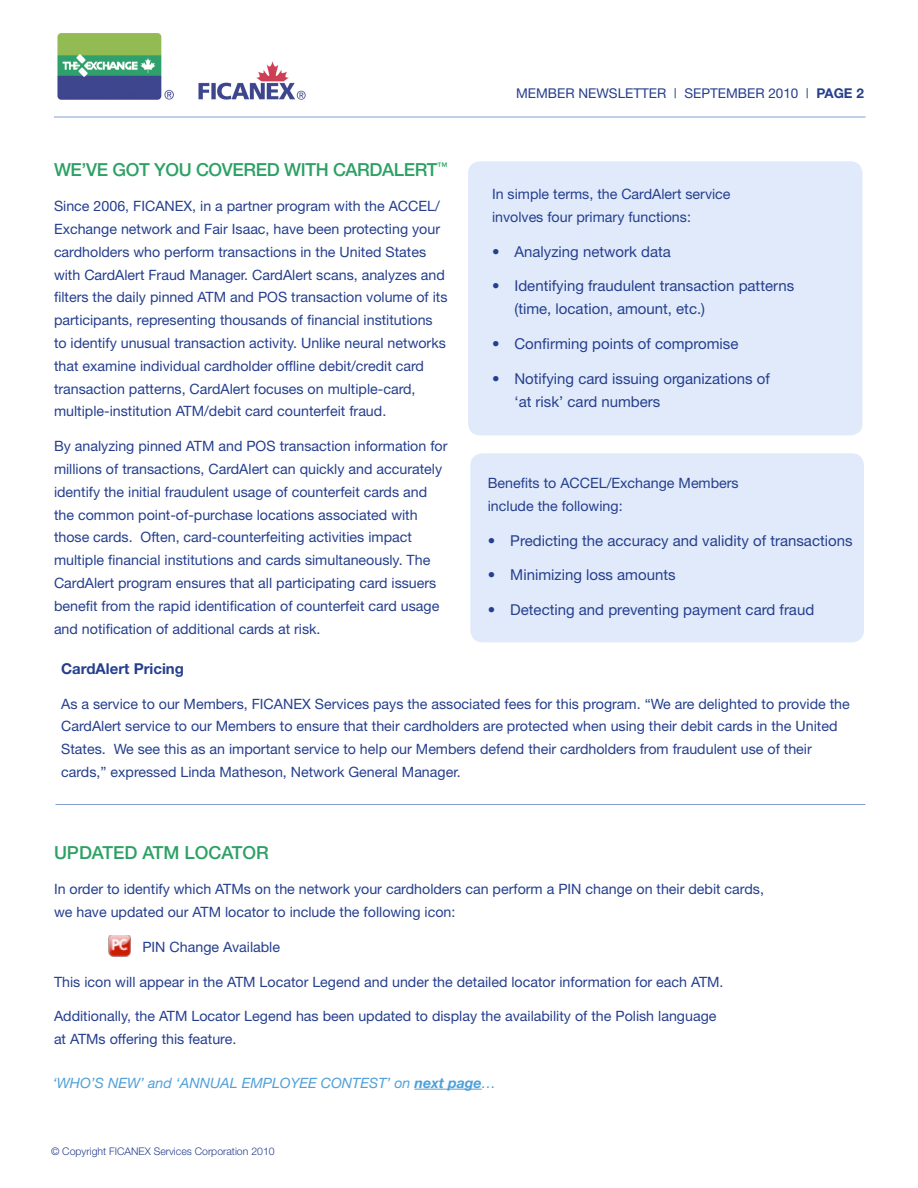
<style>
.page{position:relative;width:918px;height:1188px;background:#fff}
.page>*{position:absolute;margin:0;border:0;box-sizing:border-box;transform-origin:0 0}
.t1{font:500 18px "Helvetica Neue LT Std";letter-spacing:-.02em;color:#2da165}
.t2{font:500 18px "Helvetica Neue LT Std";color:#2da165}
.Body_-_Bullets{font:15px/22.8px "Helvetica Neue";color:#253f8e}
.Body_-_Bullets-2{font:700 15px "Helvetica Neue LT Std";color:#253f8e}
.Body{font:14.25px/22.8px "Helvetica Neue";color:#253f8e}
.Body_-_Bullets-3{font:14.25px/22.8px "Helvetica Neue";color:#253f8e}
.Body-2{font:italic 14.25px "Helvetica Neue LT Std";color:#4fa0d8}
.Body_-_ALL_CAPS{font:13.5px "Helvetica Neue";color:#253f8e}
.Body-3{font:300 10.5px "Helvetica Neue LT Std";color:#253f8e}
.s1{font-family:"Helvetica Neue LT Std";font-weight:700}
.s2{font-weight:700}
</style>
<div class="page">
<img style="left:57px;top:33px;width:117px;height:67px">
<img style="left:198px;top:61px;width:108px;height:39px">
<hr style="left:54px;top:117px;width:812px;height:1px;background:#829ed1">
<div style="left:468px;top:161px;width:394px;height:274px;background:#e1eafa;border-radius:12px"></div>
<div style="left:470px;top:453px;width:394px;height:189px;background:#e1eafa;border-radius:12px"></div>
<hr style="left:415px;top:1089px;width:67px;height:1px;background:#4fa0d8">
<hr style="left:56px;top:804px;width:810px;height:1px;background:#829ed1">
<img style="left:108px;top:935px;width:22px;height:21px">
<h1 class="t1" style="left:54px;top:159px;width:395px">WE’VE GOT YOU COVERED WITH CARDALERT<sup>™</sup></h1>
<p class="Body" style="left:54px;top:194px;width:395px">Since 2006, FICANEX, in a partner program with the ACCEL/ Exchange network and Fair Isaac, have been protecting your cardholders who perform transactions in the United States with CardAlert Fraud Manager. CardAlert scans, analyzes and filters the daily pinned ATM and POS transaction volume of its participants, representing thousands of financial institutions to identify unusual transaction activity. Unlike neural networks that examine individual cardholder offline debit/credit card transaction patterns, CardAlert focuses on multiple-card, multiple-institution ATM/debit card counterfeit fraud.</p>
<p class="Body" style="left:54px;top:434px;width:395px">By analyzing pinned ATM and POS transaction information for millions of transactions, CardAlert can quickly and accurately identify the initial fraudulent usage of counterfeit cards and the common point-of-purchase locations associated with those cards. Often, card-counterfeiting activities impact multiple financial institutions and cards simultaneously. The CardAlert program ensures that all participating card issuers benefit from the rapid identification of counterfeit card usage and notification of additional cards at risk.</p>
<p class="Body_-_ALL_CAPS" style="left:516px;top:85px;width:349px">MEMBER NEWSLETTER | SEPTEMBER 2010 | <span class="s1">PAGE 2</span></p>
<p class="Body" style="left:492px;top:182px;width:240px">In simple terms, the CardAlert service involves four primary functions:</p>
<p class="Body_-_Bullets" style="left:492px;top:240px;width:180px">• Analyzing network data</p>
<p class="Body_-_Bullets" style="left:514px;top:274px;width:281px;text-indent:-22px">• Identifying fraudulent transaction patterns (time, location, amount, etc.)</p>
<p class="Body_-_Bullets" style="left:492px;top:332px;width:248px">• Confirming points of compromise</p>
<p class="Body_-_Bullets" style="left:514px;top:367px;width:257px;text-indent:-22px">• Notifying card issuing organizations of ‘at risk’ card numbers</p>
<p class="Body_-_Bullets-3" style="left:488px;top:471px;width:252px">Benefits to ACCEL/Exchange Members include the following:</p>
<p class="Body_-_Bullets" style="left:488px;top:529px;width:366px">• Predicting the accuracy and validity of transactions</p>
<p class="Body_-_Bullets" style="left:488px;top:563px;width:189px">• Minimizing loss amounts</p>
<p class="Body_-_Bullets" style="left:488px;top:598px;width:328px">• Detecting and preventing payment card fraud</p>
<p class="Body_-_Bullets-2" style="left:61px;top:659px;width:124px">CardAlert Pricing</p>
<p class="Body" style="left:61px;top:692px;width:790px">As a service to our Members, FICANEX Services pays the associated fees for this program. “We are delighted to provide the CardAlert service to our Members to ensure that their cardholders are protected when using their debit cards in the United States. We see this as an important service to help our Members defend their cardholders from fraudulent use of their cards,” expressed Linda Matheson, Network General Manager.</p>
<h1 class="t2" style="left:54px;top:842px;width:216px">UPDATED ATM LOCATOR</h1>
<p class="Body" style="left:54px;top:878px;width:711px">In order to identify which ATMs on the network your cardholders can perform a PIN change on their debit cards, we have updated our ATM locator to include the following icon:</p>
<p class="Body" style="left:142px;top:935px;width:139px">PIN Change Available</p>
<p class="Body" style="left:54px;top:970px;width:671px">This icon will appear in the ATM Locator Legend and under the detailed locator information for each ATM.</p>
<p class="Body" style="left:54px;top:1005px;width:664px">Additionally, the ATM Locator Legend has been updated to display the availability of the Polish language at ATMs offering this feature.</p>
<p class="Body-2" style="left:53px;top:1074px;width:445px">‘WHO’S NEW’ and ‘ANNUAL EMPLOYEE CONTEST’ on <span class="s2">next page</span>…</p>
<p class="Body-3" style="left:51px;top:1145px;width:225px">© Copyright FICANEX Services Corporation 2010</p>
</div>
